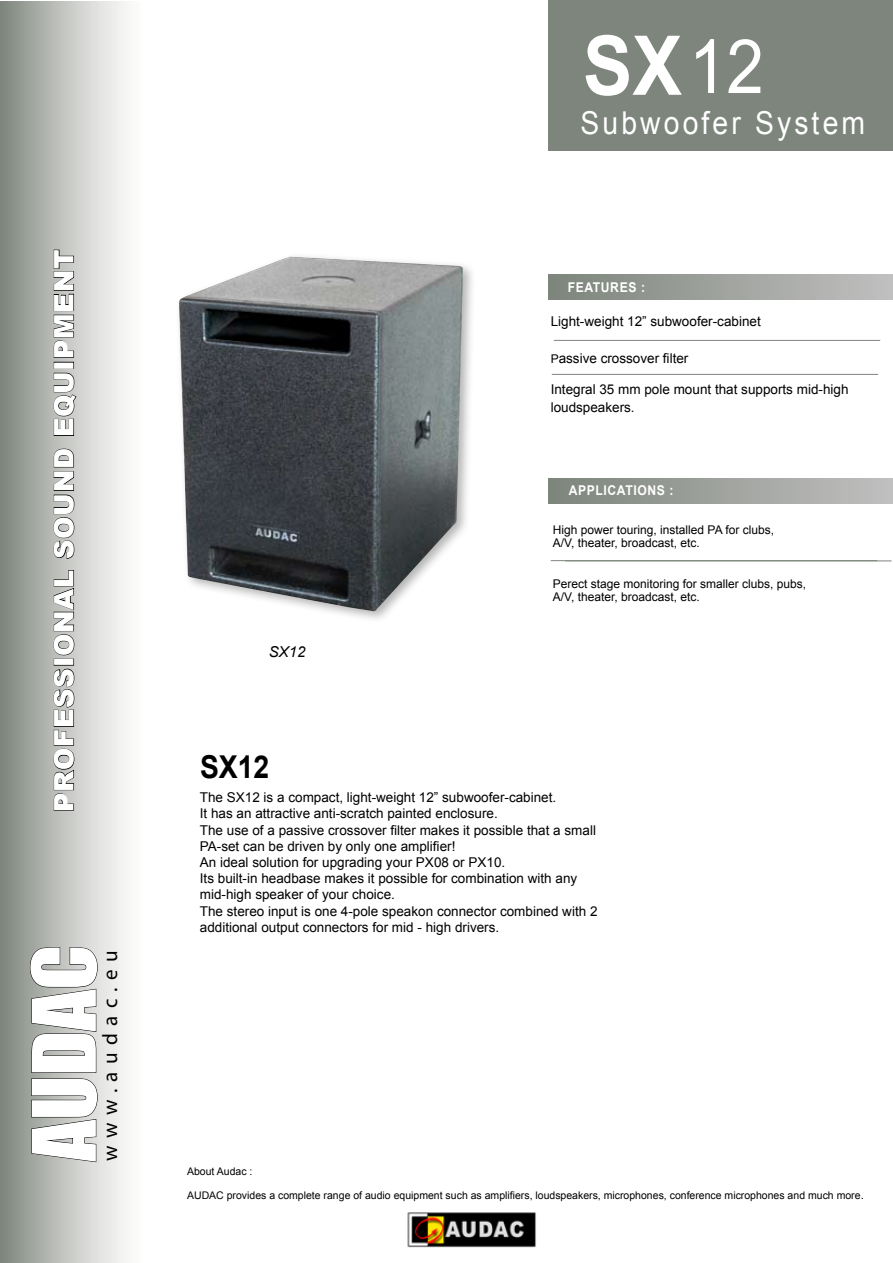
<style>
.page{position:relative;width:893px;height:1263px;background:#fff}
.page>*{position:absolute;margin:0;border:0;box-sizing:border-box;transform-origin:0 0}
.t1{font:700 82.5px "Arial";color:#fff;scale:.9 1}
.t2{font:81px "Impact";letter-spacing:-.005em;color:#fff}
.t3{font:31.5px "Arial";letter-spacing:.11em;color:#fff;scale:.9 1}
.t4{font:700 31.5px "Arial";color:#000;scale:.9 1}
.t5{font:900 27px "Arial";letter-spacing:.03em;color:#fff}
.t6{font:21px "Myriad Pro";letter-spacing:.35em;color:#000}
.t7{font:italic 15px "Arial";color:#000}
.t8{font:13.5px/16.2px "Arial";color:#000}
.t9{font:700 13.5px "Arial";letter-spacing:.05em;color:#fff;scale:.9 1}
.t10{font:12px/13.5px "Arial";color:#000}
.t11{font:10.5px "Arial";color:#000}
.s1{font-weight:400;font-size:75px}
.s2{font-size:12px}
</style>
<div class="page">
<div style="left:0;top:1px;width:149px;height:1262px;background:linear-gradient(to right,#848b82,#fff)"></div>
<svg style="left:30px;top:947px;width:68px;height:215px;background:#afb1ad"></svg>
<img style="left:407px;top:1212px;width:129px;height:36px">
<div style="left:548px;top:274px;width:345px;height:25px;background:linear-gradient(to right,#7d857c,#c1c0c0)"></div>
<div style="left:548px;top:479px;width:345px;height:25px;background:linear-gradient(to right,#7d857c,#c1c0c0)"></div>
<hr style="left:565px;top:561px;width:327px;height:1px;background:#7d857c">
<svg style="left:53px;top:668px;width:22px;height:143px;background:#989996"></svg>
<svg style="left:53px;top:570px;width:22px;height:85px;background:#9c9e9b"></svg>
<svg style="left:53px;top:448px;width:22px;height:111px;background:#9a9c99"></svg>
<svg style="left:53px;top:372px;width:24px;height:64px;background:#9b9c99"></svg>
<div style="left:54px;top:362px;width:20px;height:7px;border:1px solid #000"></div>
<svg style="left:53px;top:249px;width:21px;height:109px;background:#959794"></svg>
<div style="left:548px;top:0;width:345px;height:150px;background:#7d857c"></div>
<hr style="left:554px;top:340px;width:326px;height:1px;background:#7d857c">
<hr style="left:552px;top:374px;width:326px;height:1px;background:#7d857c">
<hr style="left:551px;top:560px;width:326px;height:1px;background:#7d857c">
<img style="left:179px;top:257px;width:284px;height:355px">
<h3 class="t5" style="left:44px;top:812px;width:564px;rotate:-90deg">PROFESSIONAL SOUND EQUIPMENT</h3>
<h2 class="t2" style="left:1px;top:1161px;width:218px;rotate:-90deg">AUDAC</h2>
<h3 class="t6" style="left:97px;top:1161px;width:212px;rotate:-90deg">www.audac.eu</h3>
<h1 class="t1" style="left:583px;top:11px;width:203px">SX<span class="s1">12</span></h1>
<h3 class="t3" style="left:580px;top:103px;width:318px">Subwoofer System</h3>
<p class="t9" style="left:568px;top:278px;width:88px">FEATURES :</p>
<p class="t8" style="left:551px;top:313px;width:212px">Light-weight 12” subwoofer-cabinet</p>
<p class="t8" style="left:551px;top:350px;width:139px"><span class="s2">P</span>assive crossover filter</p>
<p class="t8" style="left:551px;top:381px;width:299px;line-height:18px">Integral 35 mm pole mount that supports mid-high loudspeakers.</p>
<p class="t9" style="left:569px;top:482px;width:118px">APPLICATIONS :</p>
<p class="t7" style="left:269px;top:642px;width:38px">SX12</p>
<p class="t10" style="left:553px;top:523px;width:223px">High power touring, installed PA for clubs,<br>A/V, theater, broadcast, etc.</p>
<p class="t10" style="left:553px;top:577px;width:255px">Perect stage monitoring for smaller clubs, pubs,<br>A/V, theater, broadcast, etc.</p>
<h3 class="t4" style="left:200px;top:746px;width:79px">SX12</h3>
<p class="t8" style="left:200px;top:789px;width:399px">The SX12 is a compact, light-weight 12” subwoofer-cabinet.<br>It has an attractive anti-scratch painted enclosure.<br>The use of a passive crossover filter makes it possible that a small PA-set can be driven by only one amplifier!<br>An ideal solution for upgrading your PX08 or PX10.<br>Its built-in headbase makes it possible for combination with any mid-high speaker of your choice.<br>The stereo input is one 4-pole speakon connector combined with 2 additional output connectors for mid - high drivers.</p>
<p class="t11" style="left:187px;top:1164px;width:67px">About Audac :</p>
<p class="t11" style="left:187px;top:1188px;width:678px">AUDAC provides a complete range of audio equipment such as amplifiers, loudspeakers, microphones, conference microphones and much more<span class="s2">.</span></p>
</div>
